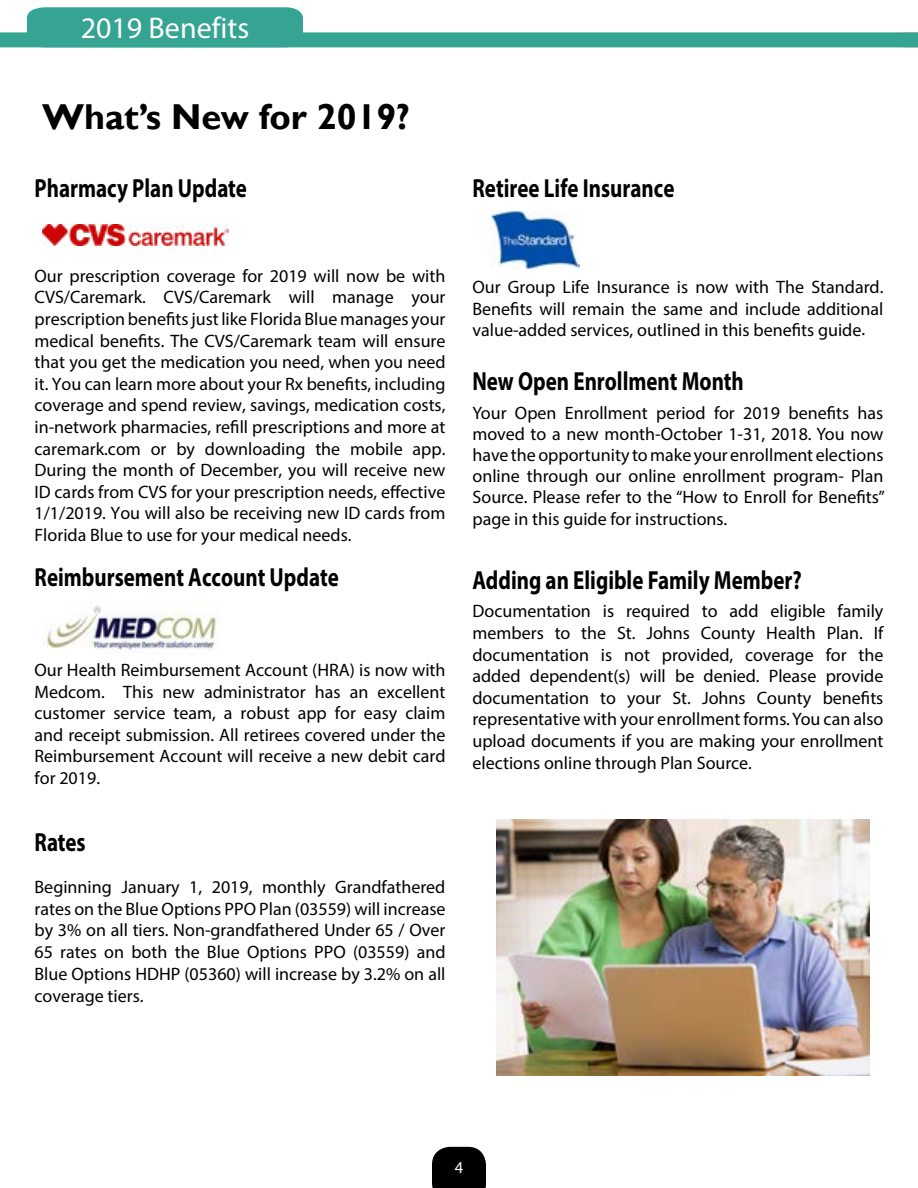
<style>
.page{position:relative;width:918px;height:1188px;background:#fff}
.page>*{position:absolute;margin:0;border:0;box-sizing:border-box;transform-origin:0 0}
.t1{font:700 36px "Gill Sans";color:#000}
.t2{font:30px "Myriad Pro";color:#fff}
.t3{font:700 26.25px "Myriad Pro";color:#000;scale:.8 1}
.t4{font:18px/21.6px "Myriad Pro";color:#000;text-align:justify}
.t5{font:16.5px "Myriad Pro";color:#fff}
</style>
<div class="page">
<div style="left:27px;top:7px;width:276px;height:25px;background:#35a493"></div>
<div style="left:0;top:32px;width:918px;height:15px;background:#35a493"></div>
<img style="left:496px;top:819px;width:374px;height:256px">
<img style="left:42px;top:225px;width:186px;height:21px">
<img style="left:44px;top:600px;width:174px;height:51px">
<img style="left:490px;top:211px;width:90px;height:58px">
<svg style="left:432px;top:1147px;width:54px;height:41px"></svg>
<h2 class="t2" style="left:81px;top:10px;width:170px">2019 Benefits</h2>
<h1 class="t1" style="left:42px;top:95px;width:369px">What’s New for 2019?</h1>
<h3 class="t3" style="left:35px;top:171px;width:267px">Pharmacy Plan Update</h3>
<p class="t4" style="left:35px;top:265px;width:412px">Our prescription coverage for 2019 will now be with CVS/Caremark. CVS/Caremark will manage your prescription benefits just like Florida Blue manages your medical benefits. The CVS/Caremark team will ensure that you get the medication you need, when you need it. You can learn more about your Rx benefits, including coverage and spend review, savings, medication costs, in-network pharmacies, refill prescriptions and more at caremark.com or by downloading the mobile app.<br>During the month of December, you will receive new ID cards from CVS for your prescription needs, effective 1/1/2019. You will also be receiving new ID cards from Florida Blue to use for your medical needs.</p>
<h3 class="t3" style="left:35px;top:560px;width:382px">Reimbursement Account Update</h3>
<p class="t4" style="left:35px;top:659px;width:412px">Our Health Reimbursement Account (HRA) is now with Medcom. This new administrator has an excellent customer service team, a robust app for easy claim and receipt submission. All retirees covered under the Reimbursement Account will receive a new debit card for 2019.</p>
<h3 class="t3" style="left:35px;top:825px;width:65px">Rates</h3>
<p class="t4" style="left:35px;top:876px;width:412px">Beginning January 1, 2019, monthly Grandfathered rates on the Blue Options PPO Plan (03559) will increase by 3% on all tiers. Non-grandfathered Under 65 / Over 65 rates on both the Blue Options PPO (03559) and Blue Options HDHP (05360) will increase by 3.2% on all coverage tiers.</p>
<h3 class="t3" style="left:472px;top:171px;width:254px">Retiree Life Insurance</h3>
<p class="t4" style="left:472px;top:276px;width:412px">Our Group Life Insurance is now with The Standard.<br>Benefits will remain the same and include additional value-added services, outlined in this benefits guide.</p>
<h3 class="t3" style="left:472px;top:364px;width:341px">New Open Enrollment Month</h3>
<p class="t4" style="left:472px;top:402px;width:414px;line-height:21.1px">Your Open Enrollment period for 2019 benefits has moved to a new month-October 1-31, 2018. You now have the opportunity to make your enrollment elections online through our online enrollment program- Plan Source. Please refer to the “How to Enroll for Benefits” page in this guide for instructions.</p>
<h3 class="t3" style="left:472px;top:563px;width:413px">Adding an Eligible Family Member?</h3>
<p class="t4" style="left:472px;top:600px;width:412px">Documentation is required to add eligible family members to the St. Johns County Health Plan. If documentation is not provided, coverage for the added dependent(s) will be denied. Please provide documentation to your St. Johns County benefits representative with your enrollment forms. You can also upload documents if you are making your enrollment elections online through Plan Source.</p>
<p class="t5" style="left:455px;top:1157px;width:10px">4</p>
</div>
